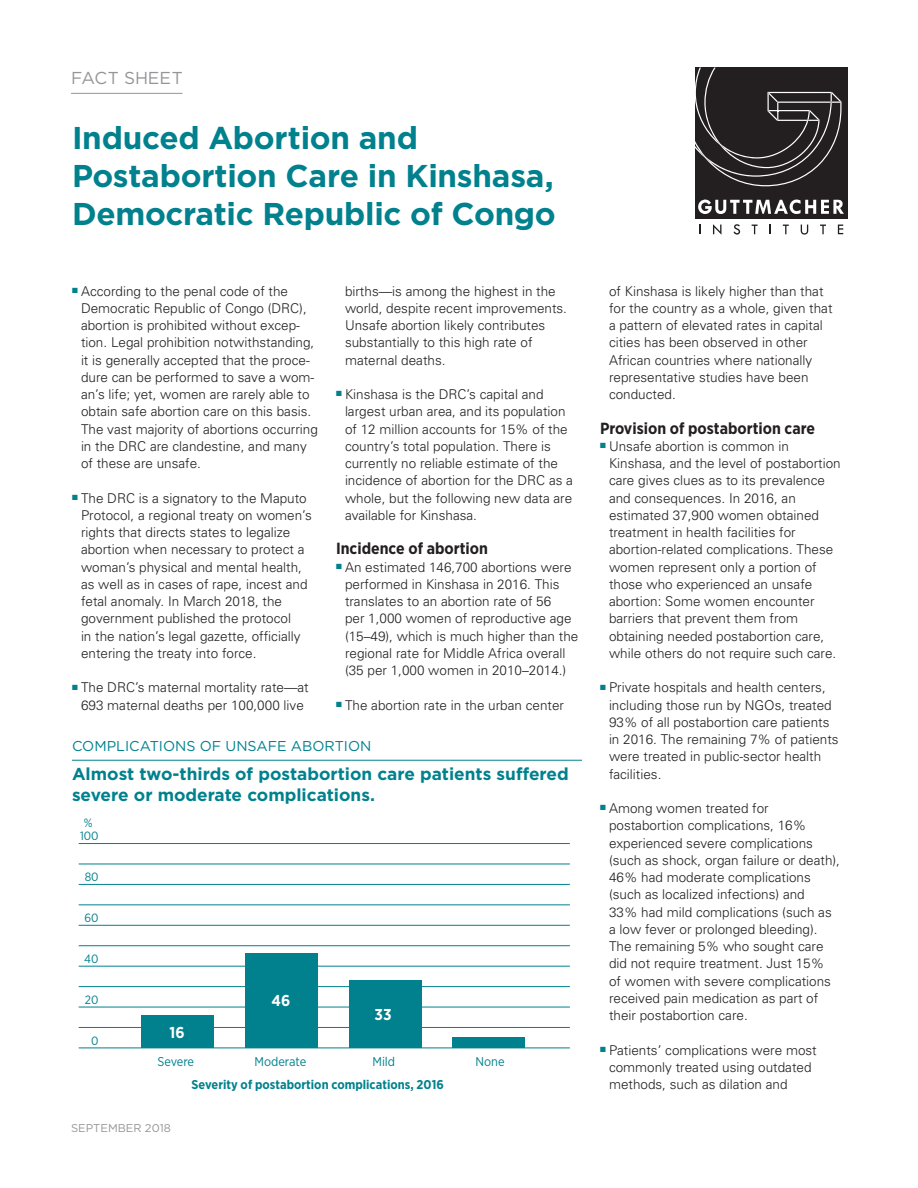
<style>
.page{position:relative;width:918px;height:1188px;background:#fff}
.page>*{position:absolute;margin:0;border:0;box-sizing:border-box;transform-origin:0 0}
.Fact_Sheet_Hed{font:700 31.5px/38.2px "Gotham";letter-spacing:-.01em;color:#00818d}
.Figure_Subhed{font:700 17.25px/20.2px "Gotham";color:#00818d}
.t1{font:17.25px "Gotham";letter-spacing:-.005em;color:#939598}
.Subhed{font:700 16.2px "Gotham Narrow";color:#231f20}
.t2{font:700 15.75px "Gotham Narrow";color:#fff}
.Figure_Overline{font:14.25px "Gotham";color:#00818d}
.t3{font:300 13.5px/17.2px "Univers";color:#231f20}
.t4{font:700 12.75px "Gotham Narrow";color:#00818d}
.t5{font:12.75px "Gotham Narrow";color:#00818d}
.t6{font:12px "Gotham Narrow";color:#00818d}
.t7{font:11.25px "Gotham";color:#939598}
</style>
<div class="page">
<hr style="left:71px;top:93px;width:112px;height:1px;background:#939598">
<div style="left:695px;top:68px;width:152px;height:151px;background:#231f20"></div>
<svg style="left:695px;top:68px;width:147px;height:118px"></svg>
<svg style="left:698px;top:199px;width:146px;height:15px"></svg>
<svg style="left:713px;top:224px;width:8px;height:11px"></svg>
<svg style="left:734px;top:224px;width:6px;height:11px"></svg>
<svg style="left:752px;top:225px;width:6px;height:9px"></svg>
<svg style="left:783px;top:225px;width:6px;height:9px"></svg>
<svg style="left:801px;top:225px;width:7px;height:10px"></svg>
<svg style="left:820px;top:225px;width:6px;height:9px"></svg>
<svg style="left:838px;top:225px;width:5px;height:9px"></svg>
<hr style="left:72px;top:760px;width:510px;height:1px;background:#00818d">
<hr style="left:79px;top:1048px;width:491px;height:1px;background:#00818d">
<hr style="left:79px;top:1027px;width:491px;height:1px;background:#00818d">
<hr style="left:79px;top:1007px;width:491px;height:1px;background:#00818d">
<hr style="left:79px;top:986px;width:491px;height:1px;background:#00818d">
<hr style="left:79px;top:966px;width:491px;height:1px;background:#00818d">
<hr style="left:79px;top:945px;width:491px;height:1px;background:#00818d">
<hr style="left:79px;top:925px;width:491px;height:1px;background:#00818d">
<hr style="left:79px;top:905px;width:491px;height:1px;background:#00818d">
<hr style="left:79px;top:884px;width:491px;height:1px;background:#00818d">
<hr style="left:79px;top:864px;width:491px;height:1px;background:#00818d">
<hr style="left:79px;top:843px;width:491px;height:1px;background:#00818d">
<div style="left:453px;top:1038px;width:72px;height:10px;background:#00818d"></div>
<div style="left:349px;top:980px;width:72px;height:68px;background:#00818d"></div>
<div style="left:245px;top:954px;width:73px;height:94px;background:#00818d"></div>
<div style="left:142px;top:1015px;width:72px;height:33px;background:#00818d"></div>
<p class="t1" style="left:71px;top:67px;width:113px">FACT SHEET</p>
<p class="Fact_Sheet_Hed" style="left:72px;top:118px;width:485px">Induced Abortion and<br>Postabortion Care in Kinshasa,<br>Democratic Republic of Congo</p>
<p class="t3" style="left:81px;top:282px;width:238px;text-indent:-9px"><sup>■</sup> According to the penal code of the Democratic Republic of Congo (DRC), abortion is prohibited without excep&shy;tion. Legal prohibition notwithstanding, it is generally accepted that the proce&shy;dure can be performed to save a wom&shy;an’s life; yet, women are rarely able to obtain safe abortion care on this basis.<br>The vast majority of abortions occurring in the DRC are clandestine, and many of these are unsafe.</p>
<p class="t3" style="left:81px;top:489px;width:232px;text-indent:-9px"><sup>■</sup> The DRC is a signatory to the Maputo Protocol, a regional treaty on women’s rights that directs states to legalize abortion when necessary to protect a woman’s physical and mental health, as well as in cases of rape, incest and fetal anomaly. In March 2018, the government published the protocol<br>in the nation’s legal gazette, officially entering the treaty into force.</p>
<p class="t3" style="left:72px;top:678px;width:238px;text-align:center"><sup>■</sup> The DRC’s maternal mortality rate—at<br>693 maternal deaths per 100,000 live</p>
<p class="t3" style="left:345px;top:282px;width:224px">births—is among the highest in the world, despite recent improvements.<br>Unsafe abortion likely contributes substantially to this high rate of maternal deaths.</p>
<p class="t3" style="left:345px;top:385px;width:230px;text-indent:-9px"><sup>■</sup> Kinshasa is the DRC’s capital and largest urban area, and its population of 12 million accounts for 15% of the country’s total population. There is currently no reliable estimate of the incidence of abortion for the DRC as a whole, but the following new data are available for Kinshasa.</p>
<p class="Subhed" style="left:336px;top:538px;width:154px">Incidence of abortion</p>
<p class="t3" style="left:345px;top:558px;width:235px;text-indent:-9px"><sup>■</sup> An estimated 146,700 abortions were performed in Kinshasa in 2016. This translates to an abortion rate of 56<br>per 1,000 women of reproductive age (15–49), which is much higher than the regional rate for Middle Africa overall (35 per 1,000 women in 2010–2014.)</p>
<p class="t3" style="left:336px;top:696px;width:230px"><sup>■</sup> The abortion rate in the urban center</p>
<p class="Figure_Overline" style="left:72px;top:737px;width:301px">COMPLICATIONS OF UNSAFE ABORTION</p>
<p class="Figure_Subhed" style="left:72px;top:764px;width:498px">Almost two-thirds of postabortion care patients suffered severe or moderate complications.</p>
<p class="t6" style="left:84px;top:815px;width:10px">%</p>
<p class="t6" style="left:80px;top:829px;width:20px">100</p>
<p class="t6" style="left:85px;top:869px;width:15px">80</p>
<p class="t6" style="left:84px;top:910px;width:16px">60</p>
<p class="t6" style="left:84px;top:951px;width:16px">40</p>
<p class="t6" style="left:85px;top:992px;width:15px">20</p>
<p class="t6" style="left:91px;top:1033px;width:9px">0</p>
<p class="t2" style="left:170px;top:1022px;width:17px">16</p>
<p class="t2" style="left:272px;top:990px;width:20px">46</p>
<p class="t2" style="left:375px;top:1005px;width:19px">33</p>
<p class="t5" style="left:157px;top:1054px;width:38px">Severe</p>
<p class="t5" style="left:254px;top:1053px;width:53px">Moderate</p>
<p class="t5" style="left:372px;top:1053px;width:24px">Mild</p>
<p class="t5" style="left:475px;top:1054px;width:31px">None</p>
<p class="t4" style="left:192px;top:1076px;width:254px">Severity of postabortion complications, 2016</p>
<p class="t7" style="left:71px;top:1121px;width:101px">SEPTEMBER 2018</p>
<p class="t3" style="left:609px;top:282px;width:225px">of Kinshasa is likely higher than that for the country as a whole, given that a pattern of elevated rates in capital cities has been observed in other<br>African countries where nationally representative studies have been conducted.</p>
<p class="Subhed" style="left:600px;top:417px;width:217px">Provision of postabortion care</p>
<p class="t3" style="left:609px;top:437px;width:233px;text-indent:-9px"><sup>■</sup> Unsafe abortion is common in Kinshasa, and the level of postabortion care gives clues as to its prevalence and consequences. In 2016, an estimated 37,900 women obtained treatment in health facilities for abortion-related complications. These women represent only a portion of those who experienced an unsafe abortion: Some women encounter barriers that prevent them from obtaining needed postabortion care, while others do not require such care.</p>
<p class="t3" style="left:609px;top:678px;width:231px;text-indent:-9px"><sup>■</sup> Private hospitals and health centers, including those run by NGOs, treated 93% of all postabortion care patients in 2016. The remaining 7% of patients were treated in public-sector health facilities.</p>
<p class="t3" style="left:609px;top:799px;width:233px;text-indent:-9px"><sup>■</sup> Among women treated for postabortion complications, 16% experienced severe complications (such as shock, organ failure or death), 46% had moderate complications (such as localized infections) and<br>33% had mild complications (such as a low fever or prolonged bleeding).<br>The remaining 5% who sought care did not require treatment. Just 15%<br>of women with severe complications received pain medication as part of their postabortion care.</p>
<p class="t3" style="left:609px;top:1041px;width:209px;text-indent:-9px"><sup>■</sup> Patients’ complications were most commonly treated using outdated methods, such as dilation and</p>
</div>
